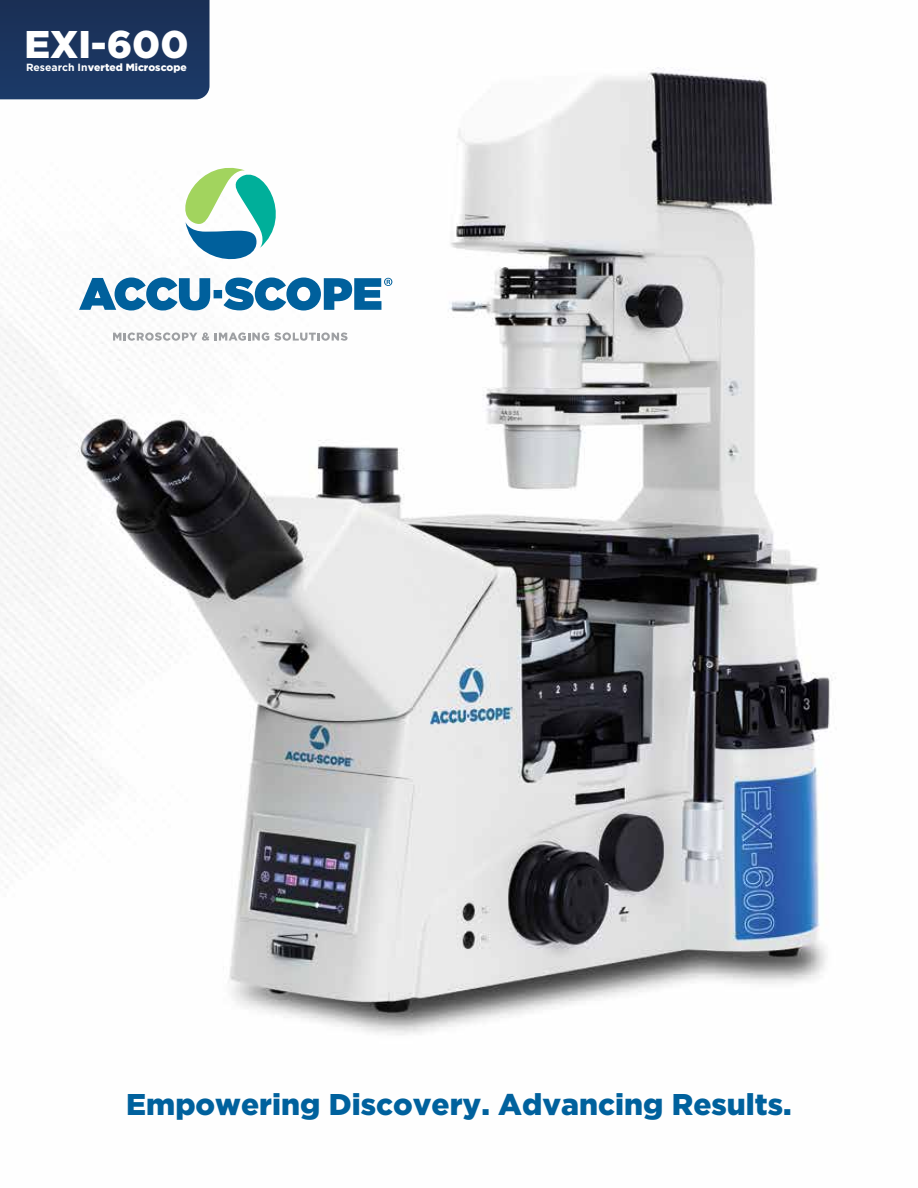
<style>
.page{position:relative;width:918px;height:1188px;background:#fff}
.page>*{position:absolute;margin:0;border:0;box-sizing:border-box;transform-origin:0 0}
.t1{font:900 38.55px "Gotham";color:#fff}
.t2{font:900 30px "Gotham";color:#00619d}
.t3{font:900 10.5px "Gotham";color:#fff}
.s1{font-weight:700}
</style>
<div class="page">
<img style="left:0;top:67px;width:836px;height:968px">
<svg style="left:0;top:0;width:210px;height:99px;background:#1a345e"></svg>
<svg style="left:169px;top:168px;width:128px;height:102px"></svg>
<svg style="left:113px;top:332px;width:96px;height:9px"></svg>
<svg style="left:215px;top:332px;width:133px;height:9px"></svg>
<svg style="left:79px;top:278px;width:313px;height:33px"></svg>
<p class="t1" style="left:24px;top:22px;width:166px">EXI-600</p>
<p class="t3" style="left:26px;top:61px;width:162px"><span class="s1">Research In</span>verted Microscope</p>
<p class="t2" style="left:126px;top:1087px;width:667px">Empowering Discovery. Advancing Results.</p>
</div>
